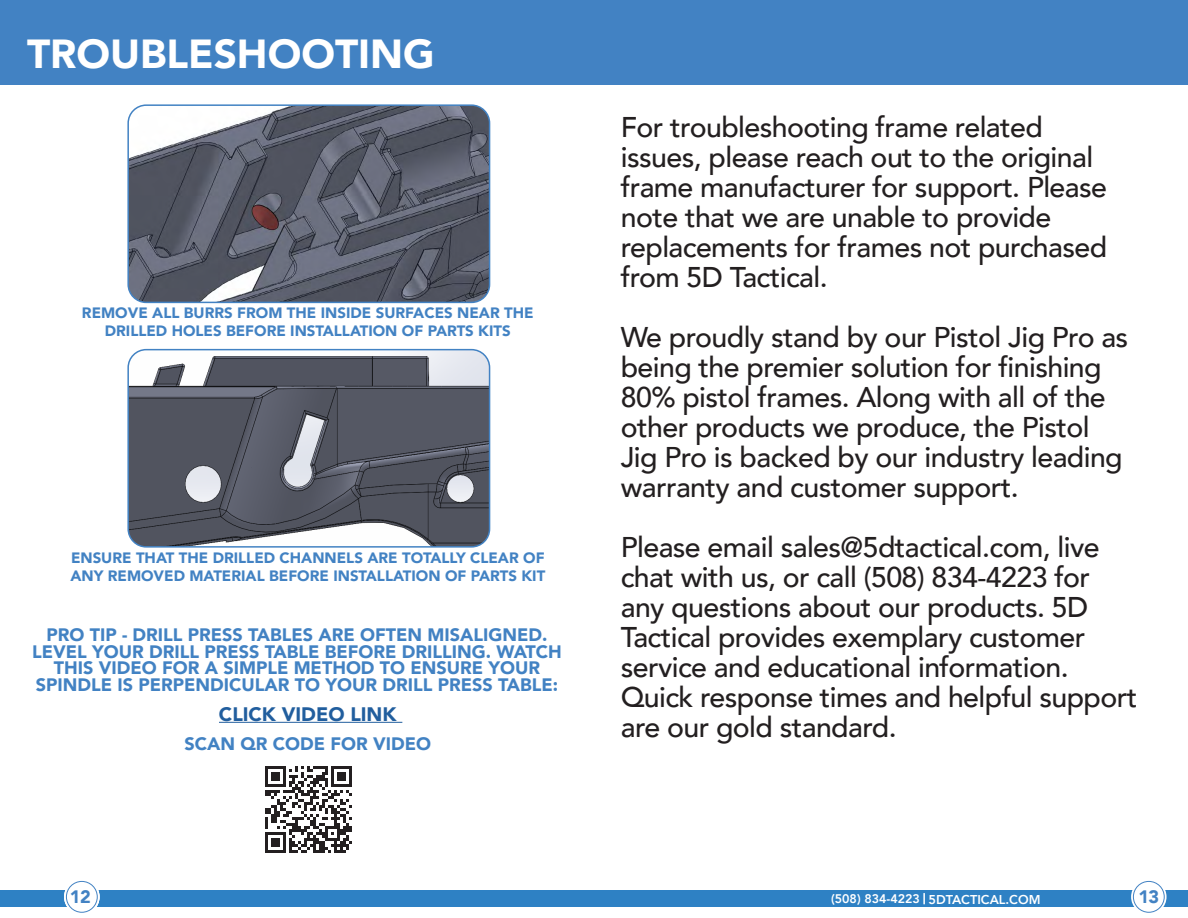
<style>
.page{position:relative;width:1188px;height:918px;background:#fff}
.page>*{position:absolute;margin:0;border:0;box-sizing:border-box;transform-origin:0 0}
.t1{font:900 40.5px "Avenir";color:#fff}
.t2{font:500 28.5px/30px "Avenir";letter-spacing:-.02em;color:#231f20}
.t3{font:900 19.5px "Avenir";color:#215e9e}
.t4{font:900 18px/16.5px "Avenir";color:#4282c3;text-align:center}
.t5{font:900 15px/18px "Avenir";color:#4282c3;text-align:center}
.t6{font:800 12.75px "Avenir";color:#fff}
.s1{font-size:12.45px}
</style>
<div class="page">
<div style="left:0;top:0;width:1188px;height:84px;background:#4282c3"></div>
<div style="left:0;top:890px;width:1188px;height:17px;background:#2e81c4"></div>
<svg style="left:923px;top:893px;width:2px;height:11px"></svg>
<div style="left:1131px;top:879px;width:36px;height:36px;background:#fff;border-radius:50%"></div>
<div style="left:1133px;top:881px;width:32px;height:32px;border:1px solid #4282c3;border-radius:50%"></div>
<img style="left:130px;top:107px;width:360px;height:195px">
<div style="left:127px;top:104px;width:363px;height:199px;border:2px solid #4282c3;border-radius:18px"></div>
<img style="left:130px;top:350px;width:360px;height:195px">
<div style="left:127px;top:349px;width:363px;height:199px;border:2px solid #4282c3;border-radius:18px"></div>
<div style="left:64px;top:879px;width:36px;height:36px;background:#fff;border-radius:50%"></div>
<div style="left:66px;top:881px;width:32px;height:32px;border:1px solid #4282c3;border-radius:50%"></div>
<hr style="left:219px;top:722px;width:183px;height:1px;background:#215e9e">
<svg style="left:265px;top:766px;width:87px;height:87px"></svg>
<h1 class="t1" style="left:27px;top:19px;width:409px">TROUBLESHOOTING</h1>
<p class="t5" style="left:82px;top:304px;width:453px">REMOVE ALL BURRS FROM THE INSIDE SURFACES NEAR THE<br>DRILLED HOLES BEFORE INSTALLATION OF PARTS KITS</p>
<p class="t5" style="left:70px;top:548px;width:476px;text-align:left">ENSURE THAT THE DRILLED CHANNELS ARE TOTALLY CLEAR OF<br>ANY REMOVED MATERIAL BEFORE INSTALLATION OF PARTS KIT</p>
<p class="t4" style="left:32px;top:626px;width:531px">PRO TIP - DRILL PRESS TABLES ARE OFTEN MISALIGNED.<br>LEVEL YOUR DRILL PRESS TABLE BEFORE DRILLING. WATCH THIS VIDEO FOR A SIMPLE METHOD TO ENSURE YOUR SPINDLE IS PERPENDICULAR TO YOUR DRILL PRESS TABLE:</p>
<p class="t3" style="left:219px;top:697px;width:179px">CLICK VIDEO LINK</p>
<p class="t4" style="left:70px;top:888px;width:22px">12</p>
<p class="t4" style="left:185px;top:735px;width:248px">SCAN QR CODE FOR VIDEO</p>
<p class="t2" style="left:621px;top:110px;width:488px">For troubleshooting frame related issues, please reach out to the original frame manufacturer for support. Please note that we are unable to provide replacements for frames not purchased from 5D Tactical.</p>
<p class="t2" style="left:621px;top:320px;width:509px">We proudly stand by our Pistol Jig Pro as being the premier solution for finishing 80% pistol frames. Along with all of the other products we produce, the Pistol Jig Pro is backed by our industry leading warranty and customer support.</p>
<p class="t2" style="left:621px;top:530px;width:518px">Please email sales@5dtactical.com, live chat with us, or call (508) 834-4223 for any questions about our products. 5D Tactical provides exemplary customer service and educational information.<br>Quick response times and helpful support are our gold standard.</p>
<p class="t6" style="left:831px;top:889px;width:211px"><span class="s1">(508) 834-4223</span> 5DTACTICAL.COM</p>
<p class="t4" style="left:1138px;top:888px;width:22px">13</p>
</div>
